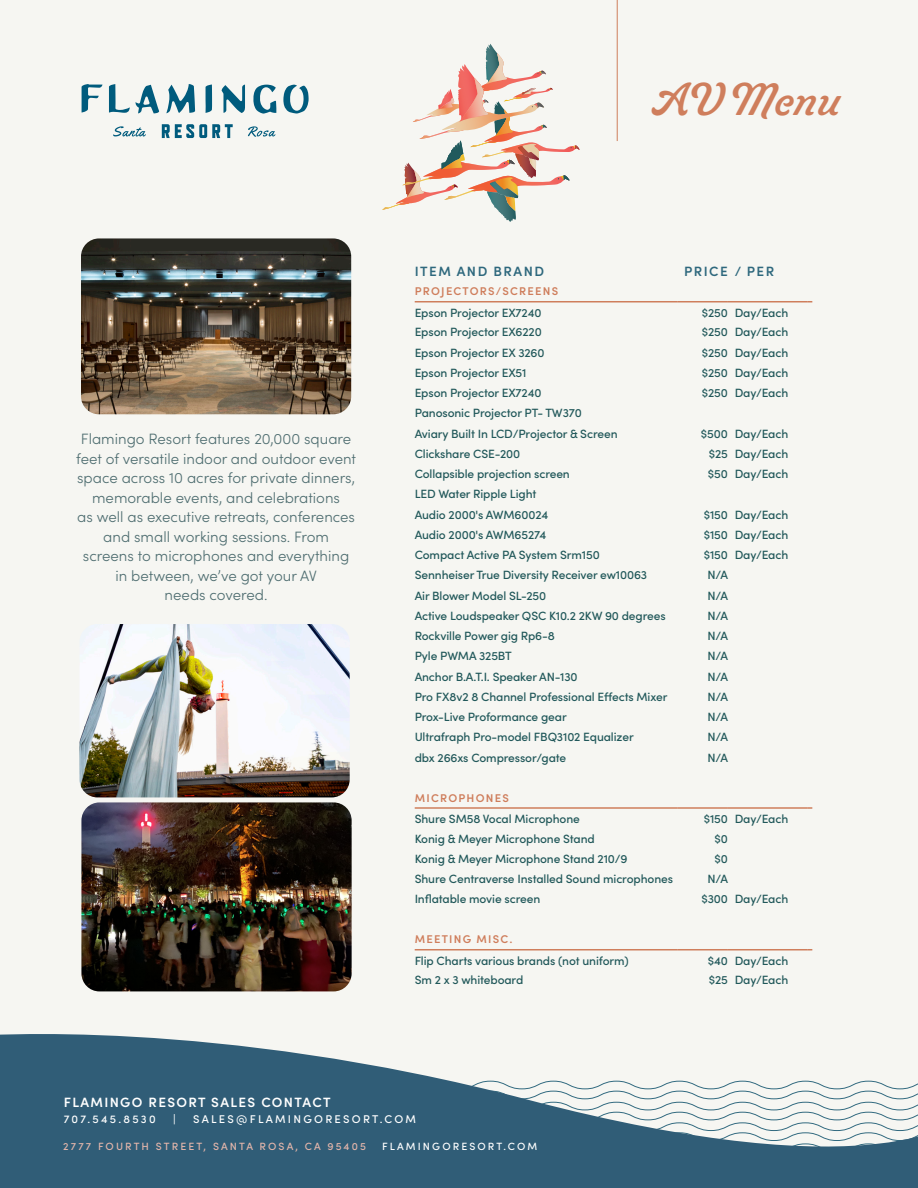
<style>
.page{position:relative;width:918px;height:1188px;background:#fff}
.page>*{position:absolute;margin:0;border:0;box-sizing:border-box;transform-origin:0 0}
.t1{font:45px "Livermore Script ATF";letter-spacing:-.005em;color:#cf7e5c}
.t2{font:300 15px/19.5px "Sofia Pro";color:#4e6d70;text-align:center}
.t3{font:600 13.5px "Sofia Pro";letter-spacing:.1em;color:#fff}
.t4{font:600 13.5px "Sofia Pro";letter-spacing:.11em;color:#2e687d}
.t5{font:500 12px "Sofia Pro";letter-spacing:-.01em;color:#21585a}
.t6{font:600 11.25px "Sofia Pro";letter-spacing:.11em;color:#cf7e5c}
.t7{font:500 11.25px "Sofia Pro";letter-spacing:.2em;color:#fff}
.t8{font:500 10.5px "Sofia Pro";letter-spacing:.2em;color:#e4b6ab}
.t9{font:500 10.5px "Sofia Pro";letter-spacing:.2em;color:#fff}
</style>
<div class="page">
<div style="left:0;top:0;width:918px;height:1170px;background:#f6f6f2"></div>
<svg style="left:0;top:1034px;width:918px;height:154px;fill:#305d77"></svg>
<hr style="left:617px;top:0;width:1px;height:141px;background:#cf7e5c">
<hr style="left:415px;top:301px;width:262px;height:1px;background:#cf7e5c">
<hr style="left:677px;top:301px;width:51px;height:1px;background:#cf7e5c">
<hr style="left:728px;top:301px;width:80px;height:1px;background:#cf7e5c">
<hr style="left:415px;top:807px;width:262px;height:2px;background:#cf7e5c">
<hr style="left:677px;top:807px;width:51px;height:2px;background:#cf7e5c">
<hr style="left:728px;top:807px;width:80px;height:2px;background:#cf7e5c">
<hr style="left:415px;top:949px;width:262px;height:1px;background:#cf7e5c">
<hr style="left:677px;top:949px;width:51px;height:1px;background:#cf7e5c">
<hr style="left:728px;top:949px;width:80px;height:1px;background:#cf7e5c">
<img style="left:81px;top:238px;width:270px;height:176px">
<img style="left:80px;top:624px;width:270px;height:173px">
<svg style="left:166px;top:84px;width:29px;height:29px"></svg>
<svg style="left:253px;top:85px;width:23px;height:29px"></svg>
<svg style="left:82px;top:84px;width:20px;height:29px"></svg>
<svg style="left:222px;top:85px;width:23px;height:28px"></svg>
<svg style="left:283px;top:85px;width:26px;height:29px"></svg>
<svg style="left:109px;top:84px;width:50px;height:29px"></svg>
<svg style="left:206px;top:84px;width:6px;height:29px"></svg>
<svg style="left:113px;top:126px;width:33px;height:11px"></svg>
<svg style="left:248px;top:126px;width:27px;height:11px"></svg>
<svg style="left:162px;top:124px;width:71px;height:14px"></svg>
<svg style="left:382px;top:44px;width:198px;height:178px"></svg>
<img style="left:81px;top:802px;width:271px;height:189px">
<p class="t1" style="left:655px;top:68px;width:188px">AV Menu</p>
<p class="t2" style="left:76px;top:429px;width:281px">Flamingo Resort features 20,000 square feet of versatile indoor and outdoor event space across 10 acres for private dinners, memorable events, and celebrations<br>as well as executive retreats, conferences and small working sessions. From screens to microphones and everything in between, we’ve got your AV<br>needs covered.</p>
<p class="t4" style="left:415px;top:261px;width:131px">ITEM AND BRAND</p>
<p class="t4" style="left:684px;top:261px;width:45px">PRICE</p>
<p class="t4" style="left:735px;top:261px;width:41px">/ PER</p>
<p class="t6" style="left:415px;top:283px;width:145px">PROJECTORS/SCREENS</p>
<p class="t5" style="left:415px;top:304px;width:128px">Epson Projector EX7240</p>
<p class="t5" style="left:702px;top:304px;width:28px">$250</p>
<p class="t5" style="left:735px;top:304px;width:55px">Day/Each</p>
<p class="t5" style="left:415px;top:323px;width:129px">Epson Projector EX6220</p>
<p class="t5" style="left:702px;top:323px;width:28px">$250</p>
<p class="t5" style="left:735px;top:323px;width:55px">Day/Each</p>
<p class="t5" style="left:415px;top:344px;width:131px">Epson Projector EX 3260</p>
<p class="t5" style="left:702px;top:344px;width:28px">$250</p>
<p class="t5" style="left:735px;top:344px;width:55px">Day/Each</p>
<p class="t5" style="left:415px;top:364px;width:113px">Epson Projector EX51</p>
<p class="t5" style="left:702px;top:364px;width:28px">$250</p>
<p class="t5" style="left:735px;top:364px;width:55px">Day/Each</p>
<p class="t5" style="left:415px;top:384px;width:128px">Epson Projector EX7240</p>
<p class="t5" style="left:702px;top:384px;width:28px">$250</p>
<p class="t5" style="left:735px;top:384px;width:55px">Day/Each</p>
<p class="t5" style="left:415px;top:404px;width:169px">Panosonic Projector PT- TW370</p>
<p class="t5" style="left:415px;top:425px;width:204px">Aviary Built In LCD/Projector &amp; Screen</p>
<p class="t5" style="left:701px;top:425px;width:28px">$500</p>
<p class="t5" style="left:735px;top:425px;width:55px">Day/Each</p>
<p class="t5" style="left:415px;top:445px;width:107px">Clickshare CSE-200</p>
<p class="t5" style="left:709px;top:445px;width:21px">$25</p>
<p class="t5" style="left:735px;top:445px;width:55px">Day/Each</p>
<p class="t5" style="left:415px;top:465px;width:157px">Collapsible projection screen</p>
<p class="t5" style="left:708px;top:465px;width:22px">$50</p>
<p class="t5" style="left:735px;top:465px;width:55px">Day/Each</p>
<p class="t5" style="left:415px;top:485px;width:123px">LED Water Ripple Light</p>
<p class="t5" style="left:415px;top:506px;width:135px">Audio 2000's AWM60024</p>
<p class="t5" style="left:704px;top:506px;width:26px">$150</p>
<p class="t5" style="left:735px;top:506px;width:55px">Day/Each</p>
<p class="t5" style="left:415px;top:526px;width:133px">Audio 2000's AWM65274</p>
<p class="t5" style="left:704px;top:526px;width:26px">$150</p>
<p class="t5" style="left:735px;top:526px;width:55px">Day/Each</p>
<p class="t5" style="left:415px;top:546px;width:187px">Compact Active PA System Srm150</p>
<p class="t5" style="left:704px;top:546px;width:26px">$150</p>
<p class="t5" style="left:735px;top:546px;width:55px">Day/Each</p>
<p class="t5" style="left:415px;top:566px;width:234px">Sennheiser True Diversity Receiver ew10063</p>
<p class="t5" style="left:707px;top:566px;width:22px">N/A</p>
<p class="t5" style="left:415px;top:587px;width:133px">Air Blower Model SL-250</p>
<p class="t5" style="left:707px;top:587px;width:22px">N/A</p>
<p class="t5" style="left:415px;top:607px;width:252px">Active Loudspeaker QSC K10.2 2KW 90 degrees</p>
<p class="t5" style="left:707px;top:607px;width:22px">N/A</p>
<p class="t5" style="left:415px;top:627px;width:142px">Rockville Power gig Rp6-8</p>
<p class="t5" style="left:707px;top:627px;width:22px">N/A</p>
<p class="t5" style="left:415px;top:647px;width:99px">Pyle PWMA 325BT</p>
<p class="t5" style="left:707px;top:647px;width:22px">N/A</p>
<p class="t5" style="left:415px;top:668px;width:164px">Anchor B.A.T.I. Speaker AN-130</p>
<p class="t5" style="left:707px;top:668px;width:22px">N/A</p>
<p class="t5" style="left:415px;top:688px;width:254px">Pro FX8v2 8 Channel Professional Effects Mixer</p>
<p class="t5" style="left:707px;top:688px;width:22px">N/A</p>
<p class="t5" style="left:415px;top:708px;width:154px">Prox-Live Proformance gear</p>
<p class="t5" style="left:707px;top:708px;width:22px">N/A</p>
<p class="t5" style="left:415px;top:728px;width:221px">Ultrafraph Pro-model FBQ3102 Equalizer</p>
<p class="t5" style="left:707px;top:728px;width:22px">N/A</p>
<p class="t5" style="left:415px;top:749px;width:153px">dbx 266xs Compressor/gate</p>
<p class="t5" style="left:707px;top:749px;width:22px">N/A</p>
<p class="t6" style="left:415px;top:789px;width:96px">MICROPHONES</p>
<p class="t5" style="left:415px;top:810px;width:167px">Shure SM58 Vocal Microphone</p>
<p class="t5" style="left:704px;top:810px;width:26px">$150</p>
<p class="t5" style="left:735px;top:810px;width:55px">Day/Each</p>
<p class="t5" style="left:415px;top:830px;width:182px">Konig &amp; Meyer Microphone Stand</p>
<p class="t5" style="left:715px;top:830px;width:15px">$0</p>
<p class="t5" style="left:415px;top:850px;width:214px">Konig &amp; Meyer Microphone Stand 210/9</p>
<p class="t5" style="left:715px;top:850px;width:15px">$0</p>
<p class="t5" style="left:415px;top:870px;width:260px">Shure Centraverse Installed Sound microphones</p>
<p class="t5" style="left:707px;top:870px;width:22px">N/A</p>
<p class="t5" style="left:415px;top:890px;width:127px">Inflatable movie screen</p>
<p class="t5" style="left:701px;top:890px;width:28px">$300</p>
<p class="t5" style="left:735px;top:890px;width:55px">Day/Each</p>
<p class="t6" style="left:415px;top:931px;width:99px">MEETING MISC.</p>
<p class="t5" style="left:415px;top:952px;width:215px">Flip Charts various brands (not uniform)</p>
<p class="t5" style="left:708px;top:952px;width:22px">$40</p>
<p class="t5" style="left:735px;top:952px;width:55px">Day/Each</p>
<p class="t5" style="left:415px;top:971px;width:110px">Sm 2 x 3 whiteboard</p>
<p class="t5" style="left:709px;top:971px;width:21px">$25</p>
<p class="t5" style="left:735px;top:971px;width:55px">Day/Each</p>
<p class="t3" style="left:64px;top:1092px;width:269px">FLAMINGO RESORT SALES CONTACT</p>
<p class="t7" style="left:64px;top:1111px;width:93px">707.545.8530</p>
<p class="t7" style="left:173px;top:1111px;width:4px">|</p>
<p class="t7" style="left:193px;top:1111px;width:224px">SALES@FLAMINGORESORT.COM</p>
<p class="t8" style="left:63px;top:1138px;width:304px">2777 FOURTH STREET, SANTA ROSA, CA 95405</p>
<p class="t9" style="left:382px;top:1138px;width:157px">FLAMINGORESORT.COM</p>
</div>
